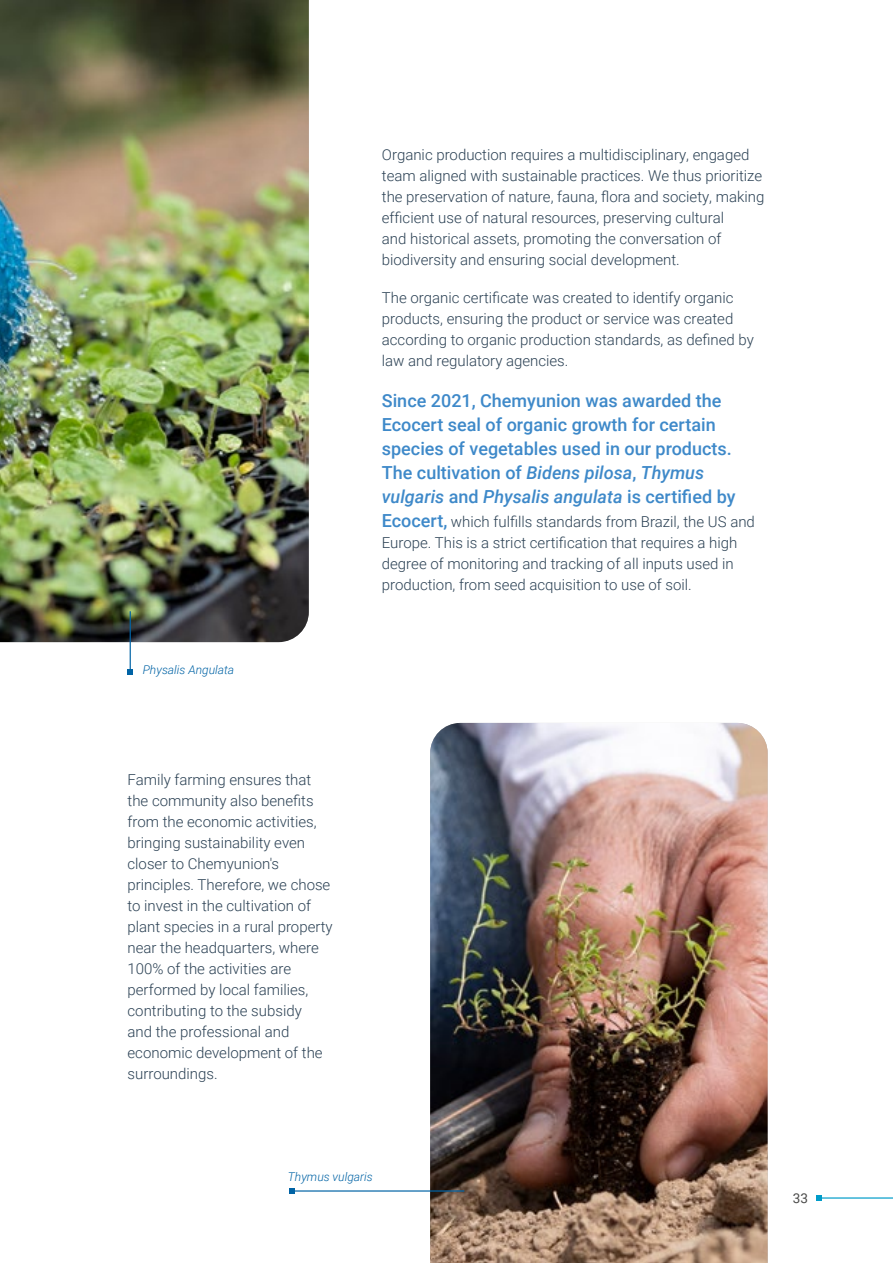
<style>
.page{position:relative;width:893px;height:1263px;background:#fff}
.page>*{position:absolute;margin:0;border:0;box-sizing:border-box;transform-origin:0 0}
.t1{font:500 18px/24px "Roboto";color:#3e89c9}
.t2{font:300 15px/21px "Roboto";color:#2b4154}
.t3{font:13.5px "Roboto";color:#4a4a49}
.t4{font:italic 300 12px "Roboto";color:#0063a5}
.s1{font-style:italic}
.s2{font-weight:500;font-size:18px;color:#3e89c9}
</style>
<div class="page">
<hr style="left:819px;top:1197px;width:74px;height:1px;background:#009cc9">
<svg style="left:816px;top:1195px;width:6px;height:6px"></svg>
<img style="left:0;top:0;width:309px;height:642px">
<img style="left:430px;top:723px;width:338px;height:540px">
<hr style="left:130px;top:611px;width:1px;height:61px;background:#0063a5">
<svg style="left:127px;top:669px;width:6px;height:6px"></svg>
<hr style="left:292px;top:1190px;width:172px;height:1px;background:#0063a5">
<svg style="left:289px;top:1188px;width:6px;height:6px"></svg>
<p class="t4" style="left:143px;top:661px;width:93px">Physalis Angulata</p>
<p class="t2" style="left:382px;top:144px;width:384px">Organic production requires a multidisciplinary, engaged team aligned with sustainable practices. We thus prioritize the preservation of nature, fauna, flora and society, making efficient use of natural resources, preserving cultural<br>and historical assets, promoting the conversation of biodiversity and ensuring social development.</p>
<p class="t2" style="left:382px;top:287px;width:374px">The organic certificate was created to identify organic products, ensuring the product or service was created according to organic production standards, as defined by law and regulatory agencies.</p>
<p class="t1" style="left:382px;top:388px;width:355px">Since 2021, Chemyunion was awarded the Ecocert seal of organic growth for certain species of vegetables used in our products.<br>The cultivation of <span class="s1">Bidens pilosa</span>, <span class="s1">Thymus vulgaris</span> and <span class="s1">Physalis angulata</span> is certified by</p>
<p class="t2" style="left:382px;top:511px;width:375px"><span class="s2">Ecocert,</span> which fulfills standards from Brazil, the US and Europe. This is a strict certification that requires a high degree of monitoring and tracking of all inputs used in production, from seed acquisition to use of soil.</p>
<p class="t2" style="left:128px;top:768px;width:207px">Family farming ensures that the community also benefits from the economic activities, bringing sustainability even closer to Chemyunion's principles. Therefore, we chose to invest in the cultivation of plant species in a rural property near the headquarters, where<br>100% of the activities are performed by local families, contributing to the subsidy<br>and the professional and economic development of the surroundings.</p>
<p class="t4" style="left:288px;top:1168px;width:86px">Thymus vulgaris</p>
<p class="t3" style="left:793px;top:1189px;width:17px">33</p>
</div>
